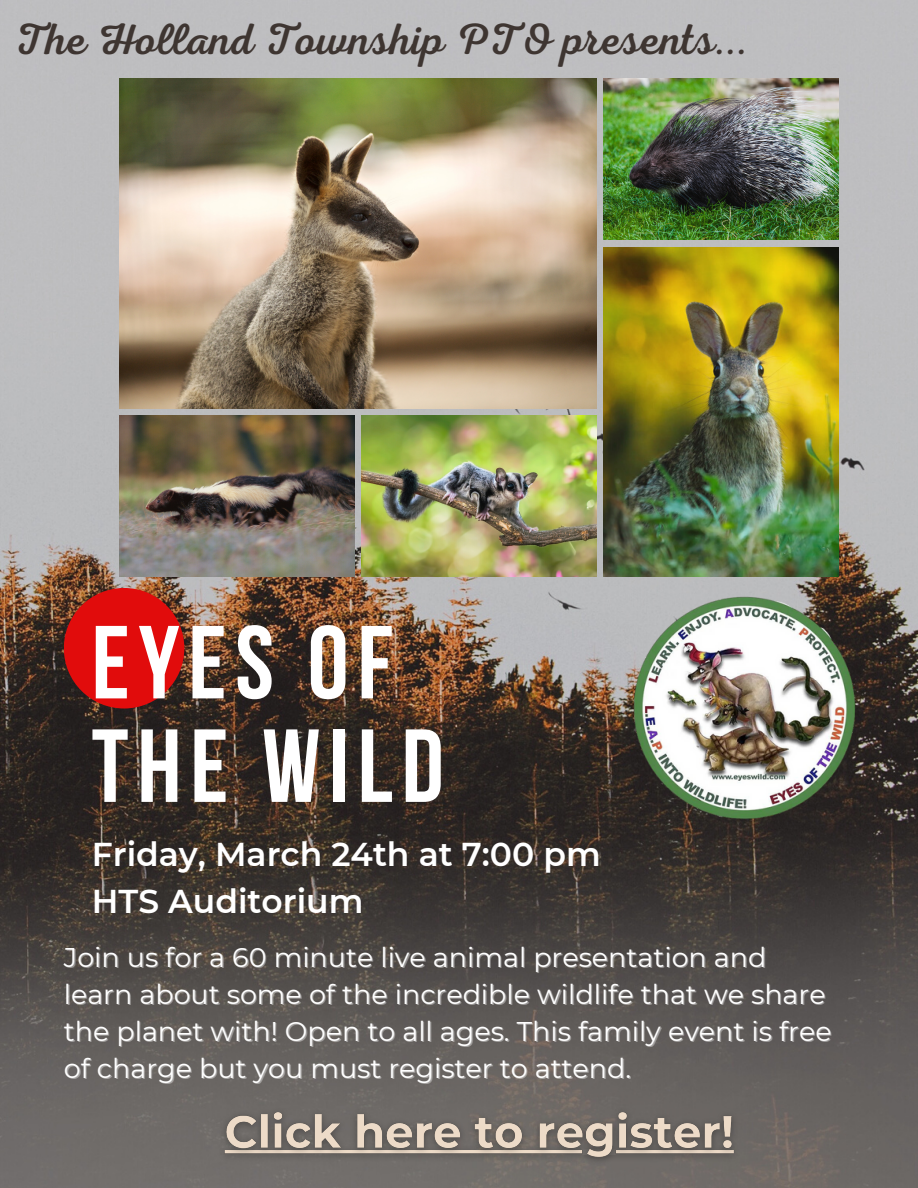
<style>
.page{position:relative;width:918px;height:1188px;background:#fff}
.page>*{position:absolute;margin:0;border:0;box-sizing:border-box;transform-origin:0 0}
.t1{font:700 103.5px/103.5px "Bebas Neue";letter-spacing:.085em;color:#fff}
.t2{font:44.25px "Nexa Script";color:#3e3531}
.t3{font:600 33px/46.8px "Montserrat";color:#fff}
.t4{font:27px/37.2px "Montserrat";color:#fff}
</style>
<div class="page">
<img style="left:0;top:0;width:918px;height:1188px">
<img style="left:120px;top:79px;width:477px;height:330px">
<img style="left:604px;top:79px;width:235px;height:161px">
<img style="left:604px;top:248px;width:235px;height:328px">
<img style="left:120px;top:415px;width:234px;height:161px">
<img style="left:362px;top:415px;width:235px;height:161px">
<div style="left:64px;top:588px;width:120px;height:121px;background:#e10c0c;border-radius:50%"></div>
<img style="left:630px;top:594px;width:229px;height:227px">
<img style="left:214px;top:1094px;width:531px;height:80px">
<h2 class="t2" style="left:15px;top:14px;width:735px">The Holland Township PTO presents...</h2>
<h1 class="t1" style="left:92px;top:621px;width:354px">EYES OF<br>THE WILD</h1>
<p class="t3" style="left:92px;top:831px;width:511px">Friday, March 24th at 7:00 pm<br>HTS Auditorium</p>
<p class="t4" style="left:64px;top:939px;width:769px">Join us for a 60 minute live animal presentation and learn about some of the incredible wildlife that we share the planet with! Open to all ages. This family event is free of charge but you must register to attend.</p>
</div>
